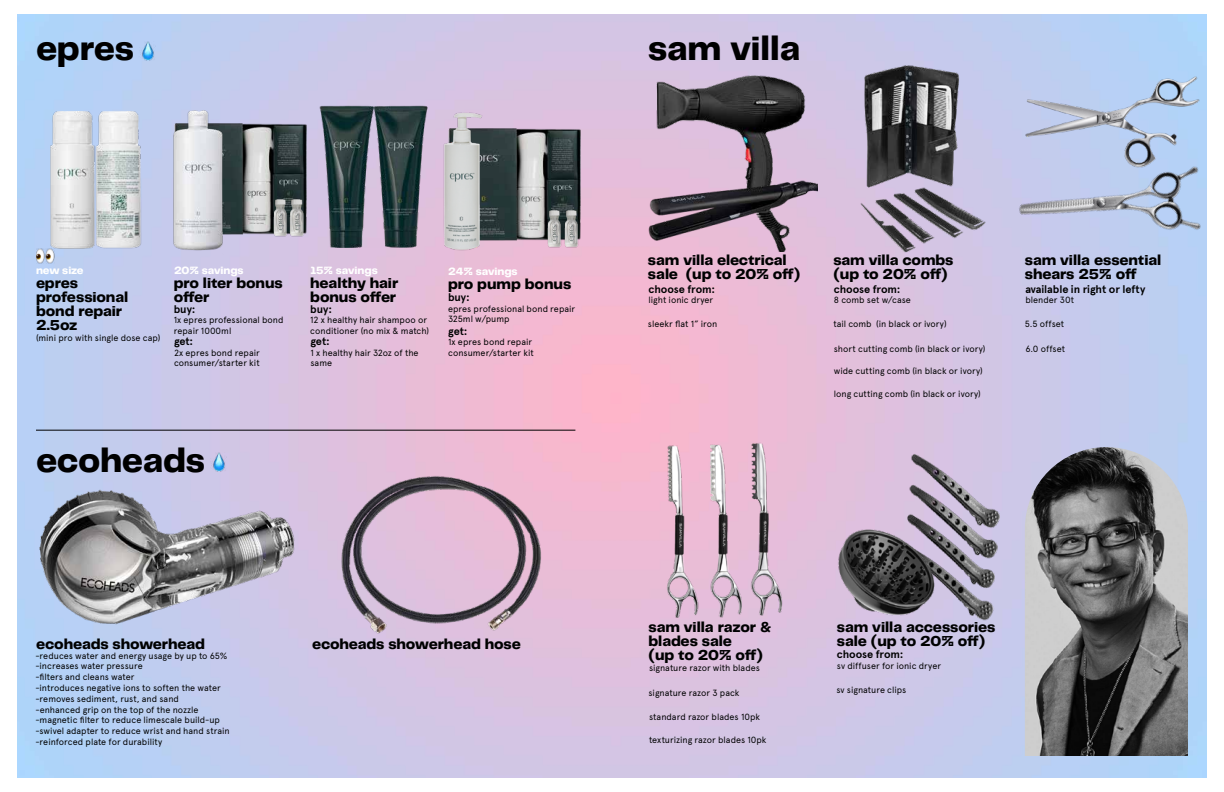
<style>
.page{position:relative;width:1224px;height:792px;background:#fff}
.page>*{position:absolute;margin:0;border:0;box-sizing:border-box;transform-origin:0 0}
.t1{font:800 35px "PP Telegraf";letter-spacing:-.01em;color:#000}
.t2{font:800 15px/14px "PP Telegraf";letter-spacing:-.01em;color:#000101}
.t3{font:700 11px "Apercu";letter-spacing:-.01em;color:#000101}
.t4{font:800 11px "PP Telegraf";letter-spacing:-.01em;color:#fff}
.t5{font:9px/10.8px "Apercu";color:#000101}
</style>
<div class="page">
<img style="left:17px;top:14px;width:1190px;height:764px">
<img style="left:223px;top:122px;width:84px;height:114px">
<img style="left:484px;top:128px;width:97px;height:113px">
<img style="left:272px;top:197px;width:34px;height:41px">
<img style="left:546px;top:208px;width:34px;height:41px">
<img style="left:441px;top:110px;width:43px;height:143px">
<img style="left:173px;top:105px;width:50px;height:151px">
<img style="left:47px;top:112px;width:46px;height:137px">
<img style="left:93px;top:112px;width:50px;height:137px">
<img style="left:318px;top:100px;width:113px;height:147px">
<img style="left:653px;top:71px;width:154px;height:181px">
<img style="left:648px;top:181px;width:170px;height:60px">
<img style="left:1016px;top:71px;width:185px;height:70px">
<img style="left:1016px;top:141px;width:185px;height:103px">
<img style="left:837px;top:60px;width:151px;height:212px">
<img style="left:664px;top:439px;width:124px;height:183px">
<img style="left:898px;top:447px;width:112px;height:184px">
<img style="left:836px;top:517px;width:105px;height:111px">
<hr style="left:36px;top:430px;width:539px;height:1px;background:#000">
<img style="left:37px;top:484px;width:260px;height:145px">
<img style="left:333px;top:475px;width:217px;height:164px">
<img style="left:139px;top:41px;width:18px;height:19px">
<img style="left:210px;top:453px;width:18px;height:19px">
<img style="left:36px;top:249px;width:19px;height:14px">
<img style="left:1025px;top:447px;width:163px;height:309px">
<h1 class="t1" style="left:36px;top:25px;width:100px">epres</h1>
<h1 class="t1" style="left:648px;top:25px;width:154px">sam villa</h1>
<p class="t4" style="left:310px;top:263px;width:69px">15% savings</p>
<p class="t3" style="left:310px;top:302px;width:23px">buy:</p>
<p class="t5" style="left:310px;top:315px;width:120px">12 x healthy hair shampoo or conditioner (no mix &amp; match)</p>
<p class="t3" style="left:310px;top:334px;width:21px">get:</p>
<p class="t5" style="left:310px;top:347px;width:110px">1 x healthy hair 32oz of the same</p>
<p class="t4" style="left:36px;top:263px;width:49px">new size</p>
<p class="t4" style="left:174px;top:263px;width:71px">20% savings</p>
<p class="t4" style="left:448px;top:264px;width:71px">24% savings</p>
<h2 class="t2" style="left:36px;top:276px;width:94px">epres professional bond repair<br>2.5oz</h2>
<h2 class="t2" style="left:174px;top:276px;width:111px">pro liter bonus offer</h2>
<h2 class="t2" style="left:448px;top:277px;width:125px">pro pump bonus</h2>
<h2 class="t2" style="left:310px;top:276px;width:90px">healthy hair bonus offer</h2>
<p class="t3" style="left:448px;top:290px;width:23px">buy:</p>
<p class="t5" style="left:448px;top:303px;width:129px">epres professional bond repair<br>325ml w/pump</p>
<p class="t3" style="left:174px;top:302px;width:23px">buy:</p>
<p class="t5" style="left:174px;top:315px;width:111px">1x epres professional bond repair 1000ml</p>
<p class="t3" style="left:448px;top:324px;width:21px">get:</p>
<p class="t5" style="left:448px;top:337px;width:87px">1x epres bond repair consumer/starter kit</p>
<p class="t5" style="left:36px;top:332px;width:126px">(mini pro with single dose cap)</p>
<p class="t3" style="left:174px;top:334px;width:21px">get:</p>
<p class="t5" style="left:174px;top:347px;width:87px">2x epres bond repair consumer/starter kit</p>
<h1 class="t1" style="left:36px;top:436px;width:171px">ecoheads</h1>
<h2 class="t2" style="left:36px;top:637px;width:170px">ecoheads showerhead</h2>
<h2 class="t2" style="left:312px;top:637px;width:210px">ecoheads showerhead hose</h2>
<p class="t5" style="left:35px;top:650px;width:196px">-reduces water and energy usage by up to 65% -increases water pressure<br>-filters and cleans water<br>-introduces negative ions to soften the water -removes sediment, rust, and sand<br>-enhanced grip on the top of the nozzle -magnetic filter to reduce limescale build-up -swivel adapter to reduce wrist and hand strain -reinforced plate for durability</p>
<h2 class="t2" style="left:648px;top:253px;width:154px">sam villa electrical sale (up to 20% off)</h2>
<p class="t3" style="left:648px;top:282px;width:68px">choose from:</p>
<p class="t5" style="left:648px;top:295px;width:66px">light ionic dryer</p>
<h2 class="t2" style="left:833px;top:253px;width:122px">sam villa combs (up to 20% off)</h2>
<h2 class="t2" style="left:1025px;top:253px;width:138px">sam villa essential shears 25% off</h2>
<p class="t3" style="left:1025px;top:282px;width:122px">available in right or lefty</p>
<p class="t5" style="left:1025px;top:295px;width:50px">blender 30t</p>
<p class="t3" style="left:834px;top:282px;width:68px">choose from:</p>
<p class="t5" style="left:834px;top:295px;width:79px">8 comb set w/case</p>
<p class="t5" style="left:648px;top:319px;width:71px">sleekr flat 1” iron</p>
<p class="t5" style="left:833px;top:319px;width:115px">tail comb (in black or ivory)</p>
<p class="t5" style="left:1025px;top:319px;width:41px">5.5 offset</p>
<p class="t5" style="left:834px;top:343px;width:153px">short cutting comb (in black or ivory)</p>
<p class="t5" style="left:1025px;top:343px;width:41px">6.0 offset</p>
<p class="t5" style="left:834px;top:366px;width:150px">wide cutting comb (in black or ivory)</p>
<p class="t5" style="left:834px;top:388px;width:148px">long cutting comb (in black or ivory)</p>
<h2 class="t2" style="left:649px;top:621px;width:124px">sam villa razor &amp; blades sale<br>(up to 20% off)</h2>
<h2 class="t2" style="left:837px;top:621px;width:160px">sam villa accessories sale (up to 20% off)</h2>
<p class="t3" style="left:837px;top:648px;width:68px">choose from:</p>
<p class="t5" style="left:837px;top:660px;width:106px">sv diffuser for ionic dryer</p>
<p class="t5" style="left:649px;top:663px;width:112px">signature razor with blades</p>
<p class="t5" style="left:649px;top:687px;width:93px">signature razor 3 pack</p>
<p class="t5" style="left:836px;top:684px;width:71px">sv signature clips</p>
<p class="t5" style="left:649px;top:712px;width:113px">standard razor blades 10pk</p>
<p class="t5" style="left:649px;top:734px;width:119px">texturizing razor blades 10pk</p>
</div>
